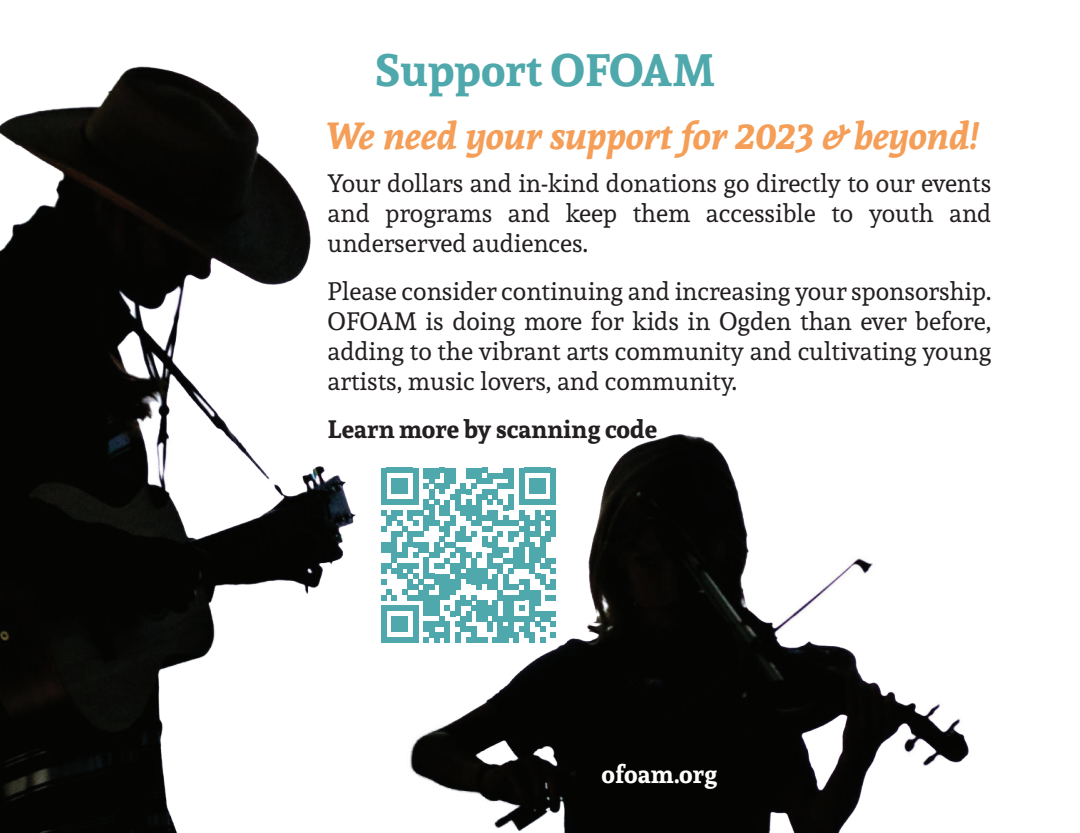
<style>
.page{position:relative;width:1080px;height:833px;background:#fff}
.page>*{position:absolute;margin:0;border:0;box-sizing:border-box;transform-origin:0 0}
.t1{font:700 45px "Andada";color:#4fa8ab}
.t2{font:italic 700 37.5px "Andada";color:#f59e58}
.t3{font:25px/30px "Andada";color:#231f20;text-align:justify}
.t4{font:700 25px "Andada";color:#231f20}
.t5{font:700 25px "Andada";color:#fff}
</style>
<div class="page">
<img style="left:0;top:66px;width:969px;height:766px">
<svg style="left:381px;top:467px;width:175px;height:175px"></svg>
<h1 class="t1" style="left:375px;top:39px;width:343px">Support OFOAM</h1>
<h2 class="t2" style="left:325px;top:110px;width:655px">We need your support for 2023 &amp; beyond!</h2>
<p class="t3" style="left:328px;top:168px;width:665px">Your dollars and in-kind donations go directly to our events and programs and keep them accessible to youth and underserved audiences.</p>
<p class="t3" style="left:328px;top:276px;width:665px">Please consider continuing and increasing your sponsorship.<br>OFOAM is doing more for kids in Ogden than ever before, adding to the vibrant arts community and cultivating young artists, music lovers, and community.</p>
<p class="t4" style="left:328px;top:412px;width:331px">Learn more by scanning code</p>
<p class="t5" style="left:602px;top:756px;width:117px">ofoam.org</p>
</div>
